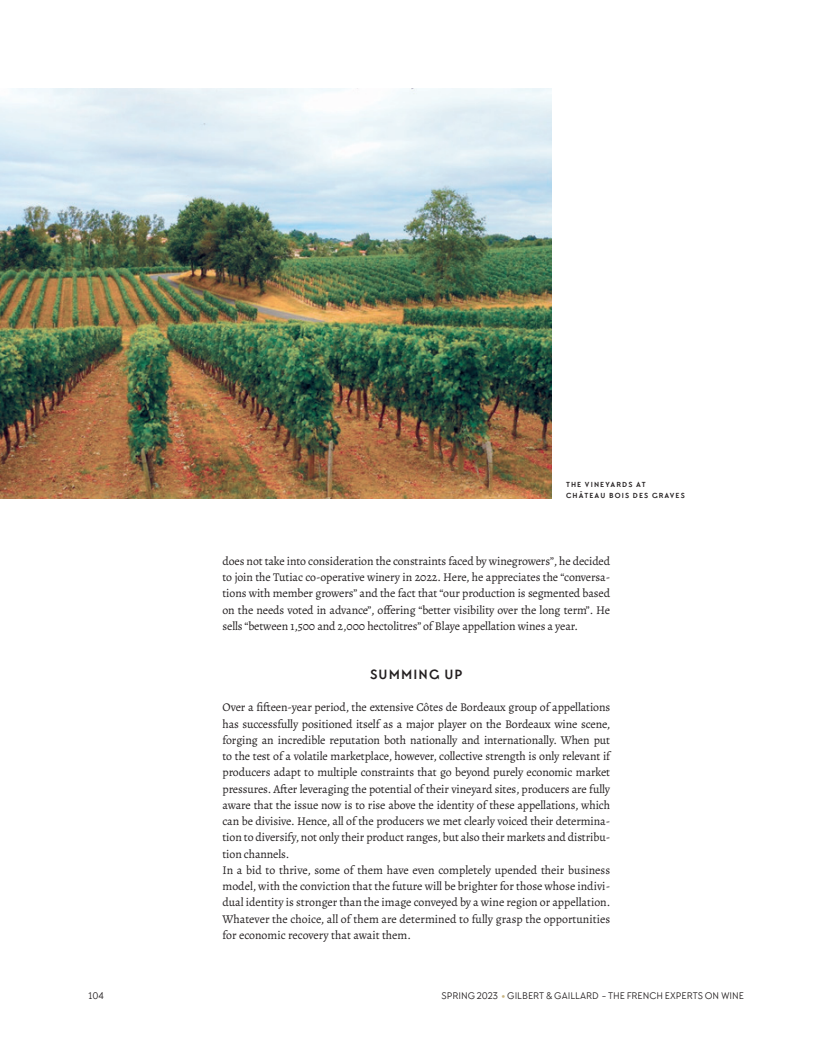
<style>
.page{position:relative;width:815px;height:1063px;background:#fff}
.page>*{position:absolute;margin:0;border:0;box-sizing:border-box;transform-origin:0 0}
.t1{font:700 13.75px "TT Chocolates";letter-spacing:.08em;color:#231f20}
.t2{font:11.88px/16.2px "Alegreya";letter-spacing:-.01em;color:#231f20;text-align:justify}
.t3{font:10px "TT Chocolates";color:#231f20}
.t4{font:700 7.5px/11.5px "TT Chocolates";letter-spacing:.15em;color:#231f20}
.s1{font-weight:900;color:#c7b480}
</style>
<div class="page">
<img style="left:0;top:89px;width:552px;height:409px">
<p class="t4" style="left:566px;top:479px;width:120px">THE VINEYARDS AT<br>CHÂTEAU BOIS DES GRAVES</p>
<p class="t2" style="left:223px;top:553px;width:389px">does not take into consideration the constraints faced by winegrowers”, he decided to join the Tutiac co-operative winery in 2022. Here, he appreciates the “conversa&shy;tions with member growers” and the fact that “our production is segmented based on the needs voted in advance”, offering “better visibility over the long term”. He sells “between 1,500 and 2,000 hectolitres” of Blaye appellation wines a year.</p>
<p class="t1" style="left:370px;top:666px;width:94px">SUMMING UP</p>
<p class="t2" style="left:223px;top:699px;width:389px;text-align:left">Over a fifteen-year period, the extensive Côtes de Bordeaux group of appellations has successfully positioned itself as a major player on the Bordeaux wine scene, forging an incredible reputation both nationally and internationally. When put to the test of a volatile marketplace, however, collective strength is only relevant if producers adapt to multiple constraints that go beyond purely economic market pressures. After leveraging the potential of their vineyard sites, producers are fully aware that the issue now is to rise above the identity of these appellations, which can be divisive. Hence, all of the producers we met clearly voiced their determina&shy;tion to diversify, not only their product ranges, but also their markets and distribu&shy;tion channels.<br>In a bid to thrive, some of them have even completely upended their business model, with the conviction that the future will be brighter for those whose indivi&shy;dual identity is stronger than the image conveyed by a wine region or appellation.<br>Whatever the choice, all of them are determined to fully grasp the opportunities for economic recovery that await them.</p>
<p class="t3" style="left:89px;top:990px;width:17px">104</p>
<p class="t3" style="left:441px;top:990px;width:304px">SPRING 2023 <span class="s1">•</span> GILBERT &amp; GAILLARD - THE FRENCH EXPERTS ON WINE</p>
</div>
